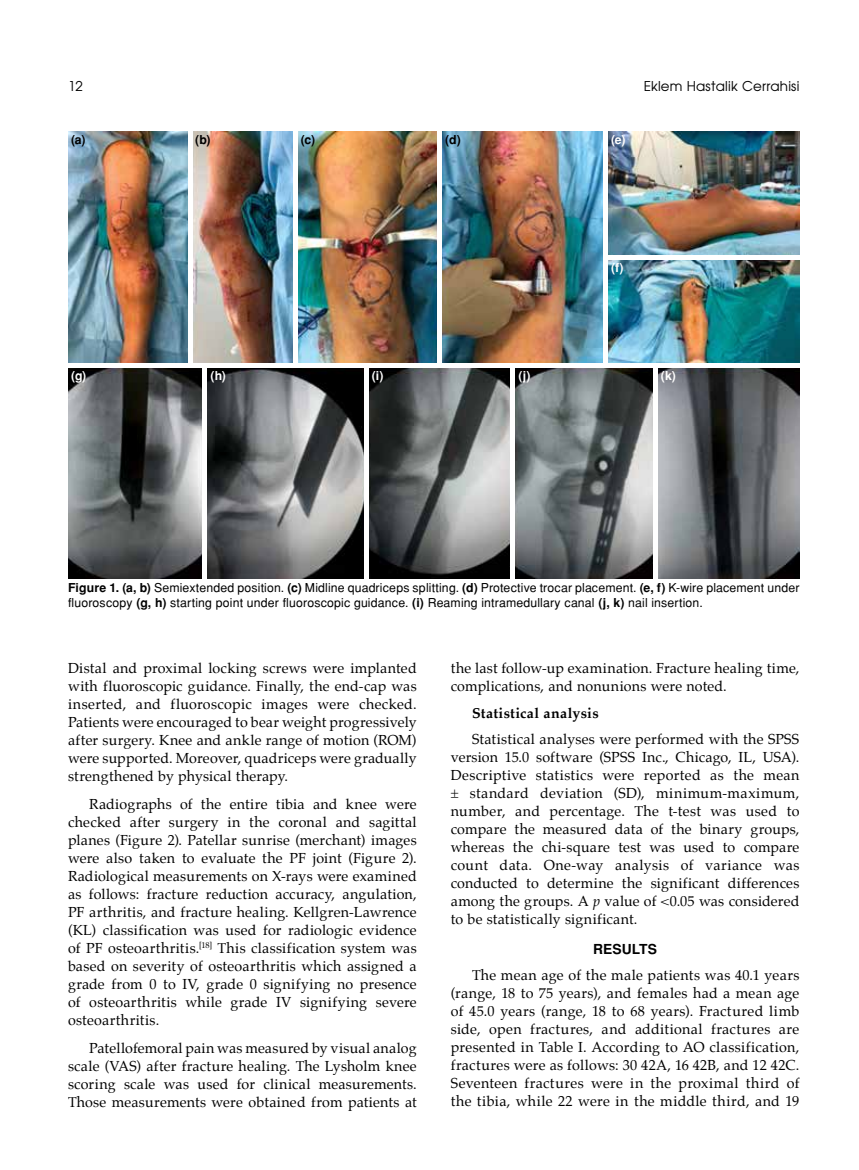
<style>
.page{position:relative;width:859px;height:1170px;background:#fff}
.page>*{position:absolute;margin:0;border:0;box-sizing:border-box;transform-origin:0 0}
.t1{font:14.25px/18px "Palatino";letter-spacing:.015em;color:#000;text-align:justify}
.t2{font:700 14.25px "Palatino";letter-spacing:.025em;color:#000}
.t3{font:700 13.8px "Helvetica Tr";letter-spacing:.005em;color:#000}
.t4{font:13.5px "Avant Garde Tr";letter-spacing:.015em;color:#000}
.t5{font:12.3px/15.3px "Helvetica Normal Tr";letter-spacing:.015em;color:#000}
.t6{font:700 12.3px "Helvetica Tr";color:#fff}
.t7{font:700 12.3px "Helvetica Tr";color:#000}
.s1{font-family:"Helvetica Tr";font-weight:700}
.s2{font-style:italic}
</style>
<div class="page">
<img style="left:68px;top:132px;width:731px;height:446px">
<div style="left:66px;top:363px;width:735px;height:5px;background:#fff"></div>
<hr style="left:188px;top:131px;width:4px;height:235px;background:#fff">
<div style="left:293px;top:131px;width:5px;height:235px;background:#fff"></div>
<div style="left:437px;top:131px;width:5px;height:235px;background:#fff"></div>
<div style="left:603px;top:131px;width:5px;height:235px;background:#fff"></div>
<hr style="left:606px;top:255px;width:195px;height:4px;background:#fff">
<div style="left:653px;top:366px;width:5px;height:213px;background:#fff"></div>
<div style="left:510px;top:366px;width:5px;height:212px;background:#fff"></div>
<div style="left:364px;top:366px;width:5px;height:213px;background:#fff"></div>
<div style="left:202px;top:366px;width:5px;height:212px;background:#fff"></div>
<p class="t4" style="left:68px;top:77px;width:16px">12</p>
<p class="t4" style="left:644px;top:77px;width:157px">Eklem Hastalik Cerrahisi</p>
<p class="t7" style="left:71px;top:132px;width:16px">(a)</p>
<p class="t7" style="left:195px;top:132px;width:17px">(b)</p>
<p class="t7" style="left:301px;top:132px;width:16px">(c)</p>
<p class="t7" style="left:445px;top:132px;width:17px">(d)</p>
<p class="t6" style="left:611px;top:132px;width:16px">(e)</p>
<p class="t6" style="left:611px;top:260px;width:14px">(f)</p>
<p class="t6" style="left:71px;top:368px;width:17px">(g)</p>
<p class="t6" style="left:211px;top:368px;width:17px">(h)</p>
<p class="t6" style="left:372px;top:368px;width:13px">(i)</p>
<p class="t6" style="left:518px;top:368px;width:14px">(j)</p>
<p class="t6" style="left:661px;top:368px;width:17px">(k)</p>
<p class="t5" style="left:68px;top:579px;width:733px"><span class="s1">Figure 1. (a, b)</span> Semiextended position. <span class="s1">(c)</span> Midline quadriceps splitting. <span class="s1">(d)</span> Protective trocar placement. <span class="s1">(e, f)</span> K-wire placement under fluoroscopy <span class="s1">(g, h)</span> starting point under fluoroscopic guidance. <span class="s1">(i)</span> Reaming intramedullary canal <span class="s1">(j, k)</span> nail insertion.</p>
<p class="t1" style="left:68px;top:660px;width:350px">Distal and proximal locking screws were implanted with fluoroscopic guidance. Finally, the end-cap was inserted, and fluoroscopic images were checked.<br>Patients were encouraged to bear weight progressively after surgery. Knee and ankle range of motion (ROM) were supported. Moreover, quadriceps were gradually strengthened by physical therapy.</p>
<p class="t1" style="left:68px;top:796px;width:350px;text-indent:21px">Radiographs of the entire tibia and knee were checked after surgery in the coronal and sagittal planes (Figure 2). Patellar sunrise (merchant) images were also taken to evaluate the PF joint (Figure 2).<br>Radiological measurements on X-rays were examined as follows: fracture reduction accuracy, angulation, PF arthritis, and fracture healing. Kellgren-Lawrence (KL) classification was used for radiologic evidence of PF osteoarthritis.<sup>[18]</sup> This classification system was based on severity of osteoarthritis which assigned a grade from 0 to IV, grade 0 signifying no presence of osteoarthritis while grade IV signifying severe osteoarthritis.</p>
<p class="t1" style="left:68px;top:1040px;width:350px;text-indent:21px">Patellofemoral pain was measured by visual analog scale (VAS) after fracture healing. The Lysholm knee scoring scale was used for clinical measurements.<br>Those measurements were obtained from patients at</p>
<p class="t1" style="left:451px;top:660px;width:350px">the last follow-up examination. Fracture healing time, complications, and nonunions were noted.</p>
<p class="t2" style="left:472px;top:703px;width:128px">Statistical analysis</p>
<p class="t1" style="left:451px;top:731px;width:350px;text-indent:21px">Statistical analyses were performed with the SPSS version 15.0 software (SPSS Inc., Chicago, IL, USA).<br>Descriptive statistics were reported as the mean ± standard deviation (SD), minimum-maximum, number, and percentage. The t-test was used to compare the measured data of the binary groups, whereas the chi-square test was used to compare count data. One-way analysis of variance was conducted to determine the significant differences among the groups. A <span class="s2">p</span> value of &lt;0.05 was considered to be statistically significant.</p>
<p class="t3" style="left:593px;top:940px;width:65px">RESULTS</p>
<p class="t1" style="left:451px;top:967px;width:350px;text-indent:21px">The mean age of the male patients was 40.1 years (range, 18 to 75 years), and females had a mean age of 45.0 years (range, 18 to 68 years). Fractured limb side, open fractures, and additional fractures are presented in Table I. According to AO classification, fractures were as follows: 30 42A, 16 42B, and 12 42C.<br>Seventeen fractures were in the proximal third of the tibia, while 22 were in the middle third, and 19</p>
</div>
